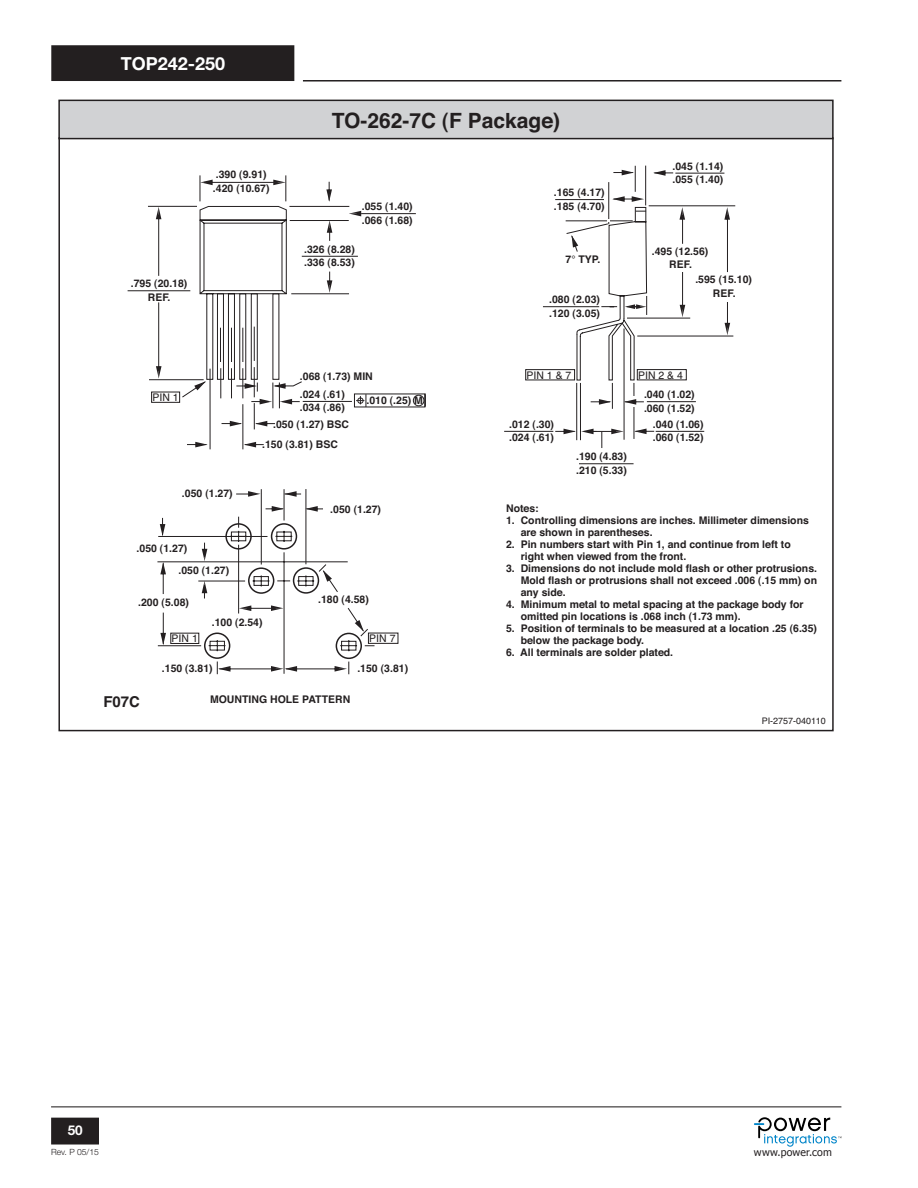
<style>
.page{position:relative;width:918px;height:1188px;background:#fff}
.page>*{position:absolute;margin:0;border:0;box-sizing:border-box;transform-origin:0 0}
.t1{font:700 21px "Helvetica";color:#231f20}
.t2{font:700 18px "Helvetica Neue LT Std";color:#fff}
.t3{font:700 15px "Helvetica";color:#231f20}
.t4{font:700 13.5px "Helvetica Neue LT Std";color:#fff}
.t5{font:700 10.5px/13.5px "Helvetica";color:#231f20}
.t6{font:10.5px "Helvetica";color:#231f20}
.t7{font:10.5px "Tahoma";letter-spacing:.02em;color:#231f20}
.t8{font:9px "Helvetica";color:#231f20}
.t9{font:300 8.55px "Helvetica Neue LT Std";color:#231f20}
</style>
<div class="page">
<hr style="left:51px;top:1106px;width:790px;height:1px;background:#231f20">
<div style="left:52px;top:1118px;width:46px;height:26px;background:#231f20"></div>
<div style="left:51px;top:1118px;width:48px;height:27px;border:2px solid #231f20"></div>
<svg style="left:754px;top:1117px;width:87px;height:30px"></svg>
<hr style="left:303px;top:80px;width:538px;height:2px;background:#231f20">
<div style="left:52px;top:46px;width:242px;height:34px;background:#231f20"></div>
<div style="left:51px;top:45px;width:243px;height:36px;border:2px solid #231f20"></div>
<div style="left:59px;top:100px;width:774px;height:39px;background:#d1d2d4"></div>
<div style="left:58px;top:100px;width:776px;height:39px;border:2px solid #231f20"></div>
<div style="left:170px;top:633px;width:29px;height:11px;border:1px solid #231f20"></div>
<div style="left:368px;top:633px;width:30px;height:11px;border:1px solid #231f20"></div>
<hr style="left:158px;top:536px;width:109px;height:1px;background:#231f20">
<hr style="left:157px;top:562px;width:191px;height:1px;background:#231f20">
<hr style="left:198px;top:581px;width:47px;height:1px;background:#231f20">
<hr style="left:284px;top:489px;width:1px;height:32px;background:#231f20">
<hr style="left:158px;top:645px;width:43px;height:1px;background:#231f20">
<svg style="left:236px;top:491px;width:24px;height:6px"></svg>
<svg style="left:284px;top:491px;width:17px;height:6px"></svg>
<hr style="left:306px;top:489px;width:1px;height:75px;background:#231f20">
<hr style="left:261px;top:489px;width:1px;height:76px;background:#231f20">
<svg style="left:160px;top:562px;width:6px;height:12px"></svg>
<hr style="left:163px;top:563px;width:1px;height:31px;background:#231f20">
<svg style="left:160px;top:633px;width:6px;height:12px"></svg>
<hr style="left:163px;top:613px;width:1px;height:31px;background:#231f20">
<svg style="left:160px;top:518px;width:5px;height:18px"></svg>
<svg style="left:202px;top:506px;width:173px;height:168px"></svg>
<svg style="left:349px;top:211px;width:12px;height:5px"></svg>
<hr style="left:243px;top:404px;width:1px;height:45px;background:#231f20">
<svg style="left:187px;top:442px;width:21px;height:5px"></svg>
<svg style="left:244px;top:442px;width:20px;height:5px"></svg>
<hr style="left:149px;top:379px;width:55px;height:1px;background:#231f20">
<hr style="left:158px;top:302px;width:1px;height:69px;background:#231f20">
<svg style="left:156px;top:207px;width:5px;height:12px"></svg>
<svg style="left:156px;top:366px;width:6px;height:13px"></svg>
<hr style="left:291px;top:293px;width:58px;height:1px;background:#231f20">
<svg style="left:327px;top:272px;width:5px;height:21px"></svg>
<hr style="left:289px;top:206px;width:60px;height:1px;background:#231f20">
<hr style="left:210px;top:369px;width:1px;height:80px;background:#231f20">
<hr style="left:148px;top:206px;width:49px;height:1px;background:#231f20">
<hr style="left:290px;top:220px;width:59px;height:1px;background:#231f20">
<div style="left:151px;top:392px;width:29px;height:11px;border:1px solid #231f20"></div>
<svg style="left:356px;top:394px;width:11px;height:13px"></svg>
<div style="left:413px;top:395px;width:11px;height:11px;border:1px solid #231f20;border-radius:50%"></div>
<svg style="left:425px;top:394px;width:1px;height:13px"></svg>
<svg style="left:326px;top:182px;width:6px;height:20px"></svg>
<hr style="left:128px;top:291px;width:62px;height:1px;background:#231f20">
<hr style="left:303px;top:401px;width:49px;height:1px;background:#231f20">
<svg style="left:327px;top:221px;width:5px;height:20px"></svg>
<hr style="left:158px;top:217px;width:1px;height:59px;background:#231f20">
<div style="left:525px;top:369px;width:50px;height:11px;border:1px solid #231f20"></div>
<svg style="left:653px;top:170px;width:20px;height:6px"></svg>
<hr style="left:580px;top:383px;width:1px;height:57px;background:#231f20">
<hr style="left:576px;top:383px;width:1px;height:57px;background:#231f20">
<hr style="left:649px;top:206px;width:86px;height:1px;background:#231f20">
<hr style="left:627px;top:318px;width:63px;height:1px;background:#231f20">
<hr style="left:637px;top:336px;width:96px;height:1px;background:#231f20">
<hr style="left:682px;top:252px;width:1px;height:54px;background:#231f20">
<div style="left:651px;top:245px;width:65px;height:27px;background:#fff"></div>
<svg style="left:680px;top:305px;width:5px;height:12px"></svg>
<hr style="left:727px;top:284px;width:1px;height:43px;background:#231f20">
<div style="left:709px;top:269px;width:55px;height:32px;background:#fff"></div>
<svg style="left:724px;top:207px;width:6px;height:13px"></svg>
<svg style="left:725px;top:323px;width:5px;height:12px"></svg>
<hr style="left:624px;top:329px;width:1px;height:111px;background:#231f20">
<hr style="left:634px;top:383px;width:1px;height:56px;background:#231f20">
<hr style="left:583px;top:431px;width:32px;height:1px;background:#231f20">
<svg style="left:555px;top:429px;width:47px;height:19px"></svg>
<svg style="left:611px;top:429px;width:13px;height:5px"></svg>
<svg style="left:634px;top:429px;width:20px;height:5px"></svg>
<div style="left:637px;top:369px;width:50px;height:11px;border:1px solid #231f20"></div>
<hr style="left:656px;top:431px;width:48px;height:1px;background:#231f20">
<hr style="left:579px;top:464px;width:55px;height:1px;background:#231f20">
<hr style="left:504px;top:431px;width:49px;height:1px;background:#231f20">
<hr style="left:543px;top:306px;width:56px;height:1px;background:#231f20">
<hr style="left:555px;top:199px;width:49px;height:1px;background:#231f20">
<hr style="left:647px;top:401px;width:49px;height:1px;background:#231f20">
<hr style="left:675px;top:173px;width:49px;height:1px;background:#231f20">
<svg style="left:680px;top:207px;width:5px;height:37px"></svg>
<hr style="left:727px;top:217px;width:1px;height:55px;background:#231f20">
<hr style="left:302px;top:256px;width:56px;height:1px;background:#231f20">
<hr style="left:361px;top:213px;width:55px;height:1px;background:#231f20">
<svg style="left:182px;top:175px;width:120px;height:254px"></svg>
<svg style="left:566px;top:166px;width:81px;height:243px"></svg>
<h2 class="t2" style="left:121px;top:53px;width:106px">TOP242-250</h2>
<p class="t5" style="left:213px;top:168px;width:58px">.390 (9.91) .420 (10.67)</p>
<p class="t5" style="left:131px;top:277px;width:58px;text-align:center">.795 (20.18)<br>REF.</p>
<p class="t1" style="left:332px;top:106px;width:230px">TO-262-7C (F Package)</p>
<p class="t5" style="left:304px;top:243px;width:52px">.326 (8.28) .336 (8.53)</p>
<p class="t5" style="left:362px;top:200px;width:52px">.055 (1.40) .066 (1.68)</p>
<p class="t5" style="left:554px;top:186px;width:52px">.165 (4.17) .185 (4.70)</p>
<p class="t5" style="left:566px;top:253px;width:36px">7 TYP.</p>
<p class="t5" style="left:549px;top:293px;width:52px">.080 (2.03) .120 (3.05)</p>
<p class="t5" style="left:673px;top:160px;width:52px">.045 (1.14) .055 (1.40)</p>
<p class="t5" style="left:652px;top:245px;width:58px;text-align:center">.495 (12.56)<br>REF.</p>
<p class="t5" style="left:695px;top:273px;width:58px;text-align:center">.595 (15.10)<br>REF.</p>
<p class="t5" style="left:300px;top:370px;width:74px">.068 (1.73) MIN</p>
<p class="t6" style="left:527px;top:368px;width:46px">PIN 1 &amp; 7</p>
<p class="t6" style="left:638px;top:368px;width:46px">PIN 2 &amp; 4</p>
<p class="t5" style="left:300px;top:388px;width:46px">.024 (.61) .034 (.86)</p>
<p class="t5" style="left:262px;top:415px;width:88px;line-height:19.8px;text-indent:11px">.050 (1.27) BSC .150 (3.81) BSC</p>
<p class="t6" style="left:152px;top:390px;width:28px">PIN 1</p>
<p class="t5" style="left:366px;top:394px;width:58px">.010 (.25) M</p>
<p class="t5" style="left:509px;top:418px;width:46px">.012 (.30) .024 (.61)</p>
<p class="t5" style="left:644px;top:388px;width:52px">.040 (1.02) .060 (1.52)</p>
<p class="t5" style="left:653px;top:418px;width:52px">.040 (1.06) .060 (1.52)</p>
<p class="t5" style="left:576px;top:450px;width:52px">.190 (4.83) .210 (5.33)</p>
<p class="t5" style="left:182px;top:487px;width:52px">.050 (1.27)</p>
<p class="t5" style="left:178px;top:538px;width:52px;line-height:22.4px;text-indent:-42px">.050 (1.27)<br>.050 (1.27)</p>
<p class="t5" style="left:138px;top:596px;width:52px">.200 (5.08)</p>
<p class="t5" style="left:212px;top:616px;width:52px">.100 (2.54)</p>
<p class="t5" style="left:330px;top:503px;width:52px">.050 (1.27)</p>
<p class="t5" style="left:318px;top:594px;width:52px">.180 (4.58)</p>
<p class="t6" style="left:172px;top:632px;width:28px">PIN 1</p>
<p class="t6" style="left:369px;top:632px;width:28px">PIN 7</p>
<p class="t3" style="left:103px;top:692px;width:38px">F07C</p>
<p class="t5" style="left:162px;top:662px;width:52px">.150 (3.81)</p>
<p class="t5" style="left:210px;top:693px;width:142px">MOUNTING HOLE PATTERN</p>
<p class="t5" style="left:357px;top:663px;width:52px">.150 (3.81)</p>
<p class="t5" style="left:506px;top:502px;width:34px">Notes:</p>
<p class="t5" style="left:521px;top:515px;width:290px;line-height:12px;text-indent:-15px">1. Controlling dimensions are inches. Millimeter dimensions are shown in parentheses.</p>
<p class="t5" style="left:521px;top:539px;width:272px;line-height:12px;text-indent:-15px">2. Pin numbers start with Pin 1, and continue from left to right when viewed from the front.</p>
<p class="t5" style="left:521px;top:563px;width:298px;line-height:12px;text-align:justify;text-indent:-15px">3. Dimensions do not include mold flash or other protrusions.<br>Mold flash or protrusions shall not exceed .006 (.15 mm) on any side.</p>
<p class="t5" style="left:521px;top:599px;width:284px;line-height:12px;text-indent:-15px">4. Minimum metal to metal spacing at the package body for omitted pin locations is .068 inch (1.73 mm).</p>
<p class="t5" style="left:521px;top:623px;width:298px;line-height:12px;text-indent:-15px">5. Position of terminals to be measured at a location .25 (6.35) below the package body.</p>
<p class="t5" style="left:506px;top:646px;width:169px">6. All terminals are solder plated.</p>
<p class="t8" style="left:762px;top:715px;width:65px">PI-2757-040110</p>
<p class="t4" style="left:68px;top:1122px;width:17px">50</p>
<p class="t9" style="left:51px;top:1146px;width:49px">Rev. P 05/15</p>
<p class="t7" style="left:754px;top:1145px;width:80px">www.power.com</p>
</div>
